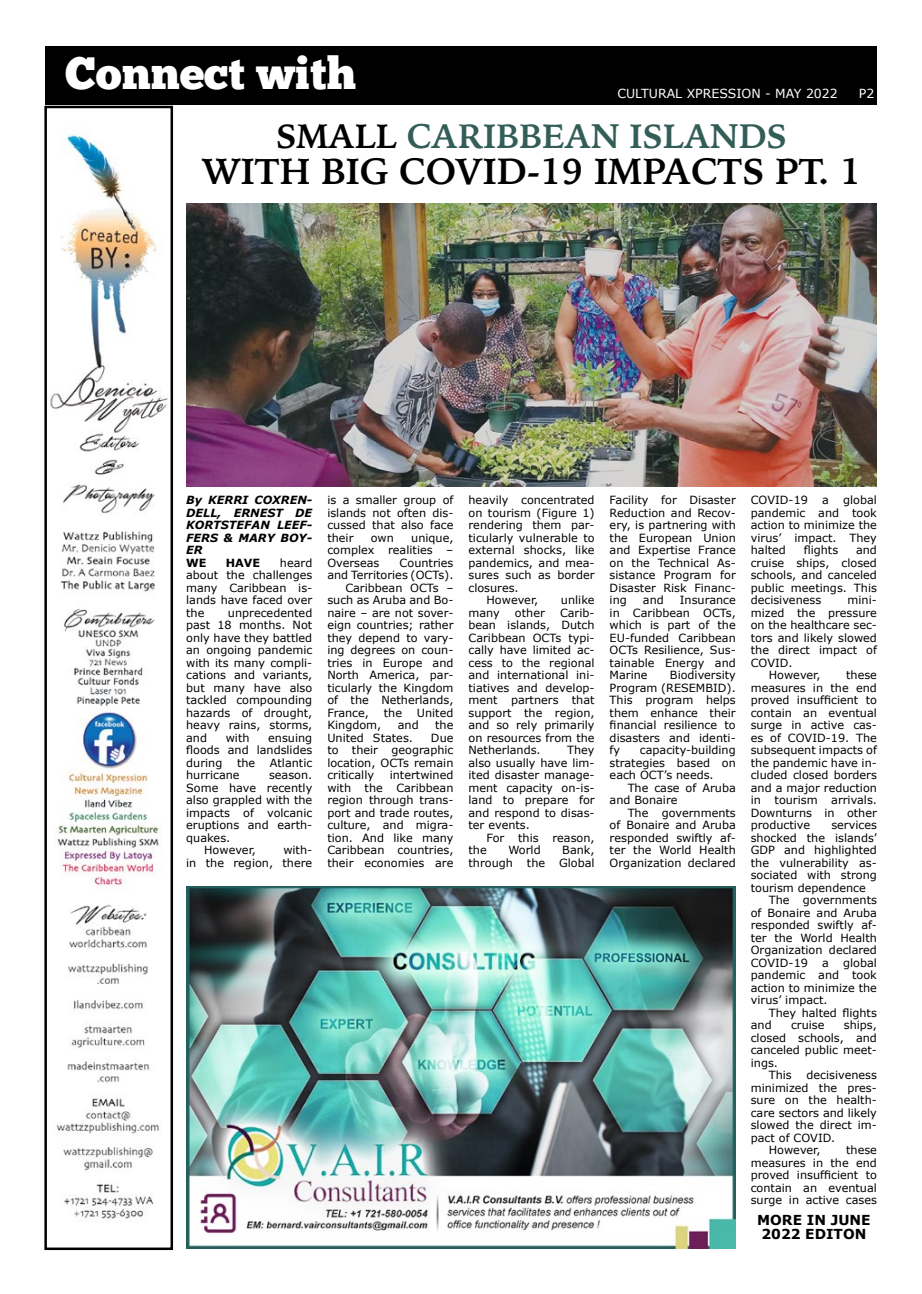
<style>
.page{position:relative;width:922px;height:1294px;background:#fff}
.page>*{position:absolute;margin:0;border:0;box-sizing:border-box;transform-origin:0 0}
.t1{font:45px "Chunk Five Ex";color:#fff}
.t2{font:700 36.25px "Iowan Old Style";color:#000}
.t3{font:700 33.75px "Iowan Old Style";color:#335d57}
.t4{font:700 13.75px/13.8px "Verdana";color:#000;text-align:center}
.t5{font:12.5px "Verdana";color:#fff}
.t6{font:11.25px/12.5px "Verdana";color:#000;text-align:justify}
.t7{font:italic 700 11.25px/12.5px "Verdana";color:#000;text-align:justify}
.t8{font:700 11.25px "Verdana";color:#000}
.s1{color:#000}
</style>
<div class="page">
<div style="left:45px;top:46px;width:831px;height:58px;background:#000"></div>
<img style="left:186px;top:204px;width:690px;height:282px">
<img style="left:50px;top:130px;width:118px;height:1089px">
<div style="left:44px;top:106px;width:129px;height:1143px;border:2px solid #000"></div>
<img style="left:186px;top:886px;width:549px;height:362px">
<h1 class="t1" style="left:65px;top:39px;width:292px">Connect with</h1>
<h3 class="t3" style="left:276px;top:105px;width:509px"><span class="s1">SMALL</span> CARIBBEAN ISLANDS</h3>
<h2 class="t2" style="left:202px;top:138px;width:661px">WITH BIG COVID-19 IMPACTS PT. 1</h2>
<p class="t5" style="left:617px;top:85px;width:222px">cultural xpression - May 2022</p>
<p class="t5" style="left:858px;top:85px;width:17px">P2</p>
<p class="t7" style="left:186px;top:494px;width:128px">By KERRI COXREN-DELL, ERNEST DE KORTSTEFAN LEEF-FERS &amp; MARY BOY-ER</p>
<p class="t8" style="left:186px;top:555px;width:22px">WE</p>
<p class="t8" style="left:226px;top:555px;width:36px">HAVE</p>
<p class="t6" style="left:186px;top:556px;width:128px;text-indent:94px">heard about the challenges many Caribbean is&shy;lands have faced over the</p>
<p class="t6" style="left:186px;top:606px;width:128px;text-indent:42px">unprecedented past 18 months. Not only have they battled an ongoing pandemic with its many compli&shy;cations and variants, but many have also tackled compounding hazards of drought, heavy rains, storms, and</p>
<p class="t6" style="left:226px;top:731px;width:25px">with</p>
<p class="t6" style="left:186px;top:731px;width:128px;text-indent:82px">ensuing floods and landslides during</p>
<p class="t6" style="left:237px;top:756px;width:20px">the</p>
<p class="t6" style="left:270px;top:756px;width:44px">Atlantic</p>
<p class="t6" style="left:186px;top:769px;width:55px">hurricane</p>
<p class="t6" style="left:269px;top:769px;width:45px">season.</p>
<p class="t6" style="left:186px;top:781px;width:128px">Some have recently</p>
<p class="t6" style="left:186px;top:794px;width:128px">also grappled with the</p>
<p class="t6" style="left:186px;top:806px;width:128px">impacts of volcanic</p>
<p class="t6" style="left:186px;top:819px;width:128px">eruptions and earth-</p>
<p class="t6" style="left:186px;top:831px;width:46px">quakes.</p>
<p class="t6" style="left:204px;top:844px;width:53px">However,</p>
<p class="t6" style="left:186px;top:844px;width:128px;text-align:right">with-<br>in the region, there</p>
<p class="t6" style="left:327px;top:494px;width:128px">is a smaller group of islands not often dis&shy;cussed that also face their</p>
<p class="t6" style="left:327px;top:531px;width:128px;text-indent:84px">unique, complex realities – Overseas</p>
<p class="t6" style="left:370px;top:531px;width:25px">own</p>
<p class="t6" style="left:399px;top:556px;width:55px">Countries</p>
<p class="t6" style="left:327px;top:569px;width:128px">and Territories (OCTs).</p>
<p class="t6" style="left:345px;top:581px;width:110px">Caribbean OCTs –</p>
<p class="t6" style="left:327px;top:594px;width:128px">such as Aruba and Bo-</p>
<p class="t6" style="left:327px;top:606px;width:128px">naire – are not sover-</p>
<p class="t6" style="left:327px;top:619px;width:128px">eign countries; rather</p>
<p class="t6" style="left:327px;top:631px;width:128px">they depend to vary-</p>
<p class="t6" style="left:327px;top:644px;width:128px">ing degrees on coun-</p>
<p class="t6" style="left:327px;top:656px;width:128px">tries in Europe and</p>
<p class="t6" style="left:327px;top:669px;width:128px">North America, par-</p>
<p class="t6" style="left:327px;top:681px;width:128px">ticularly the Kingdom</p>
<p class="t6" style="left:327px;top:694px;width:128px">of the Netherlands,</p>
<p class="t6" style="left:327px;top:706px;width:43px">France,</p>
<p class="t6" style="left:383px;top:706px;width:20px">the</p>
<p class="t6" style="left:417px;top:706px;width:38px">United</p>
<p class="t6" style="left:327px;top:719px;width:55px">Kingdom,</p>
<p class="t6" style="left:397px;top:719px;width:22px">and</p>
<p class="t6" style="left:435px;top:719px;width:20px">the</p>
<p class="t6" style="left:327px;top:731px;width:87px">United States.</p>
<p class="t6" style="left:327px;top:731px;width:128px;text-indent:104px">Due to their geographic location, OCTs remain critically</p>
<p class="t6" style="left:327px;top:769px;width:128px;text-indent:62px">intertwined with the Caribbean region through trans&shy;port and trade routes, culture, and migra&shy;tion. And like many Caribbean countries, their economies are</p>
<p class="t6" style="left:468px;top:494px;width:128px">heavily concentrated</p>
<p class="t6" style="left:468px;top:506px;width:128px">on tourism (Figure 1)</p>
<p class="t6" style="left:468px;top:519px;width:128px">rendering them par-</p>
<p class="t6" style="left:468px;top:531px;width:128px">ticularly vulnerable to</p>
<p class="t6" style="left:468px;top:544px;width:128px">external shocks, like</p>
<p class="t6" style="left:468px;top:556px;width:128px">pandemics, and mea-</p>
<p class="t6" style="left:468px;top:569px;width:128px">sures such as border</p>
<p class="t6" style="left:468px;top:581px;width:52px">closures.</p>
<p class="t6" style="left:486px;top:594px;width:53px">However,</p>
<p class="t6" style="left:561px;top:594px;width:35px">unlike</p>
<p class="t6" style="left:468px;top:606px;width:33px">many</p>
<p class="t6" style="left:515px;top:606px;width:31px">other</p>
<p class="t6" style="left:468px;top:606px;width:128px;text-indent:91px">Carib&shy;bean islands, Dutch Caribbean OCTs typi&shy;cally have limited ac&shy;cess to the regional and international ini&shy;tiatives and develop&shy;ment partners that support the region, and so rely primarily on resources from the Netherlands.</p>
<p class="t6" style="left:468px;top:744px;width:128px;text-indent:99px">They also usually have lim&shy;ited disaster manage&shy;ment capacity on-is&shy;land to prepare for and respond to disas&shy;ter events.</p>
<p class="t6" style="left:468px;top:831px;width:128px;text-indent:18px">For this reason, the</p>
<p class="t6" style="left:468px;top:844px;width:128px;text-align:right">Bank,<br>through the Global</p>
<p class="t6" style="left:508px;top:844px;width:34px">World</p>
<p class="t6" style="left:609px;top:494px;width:128px">Facility for Disaster Reduction and Recov&shy;ery, is partnering with the European Union and Expertise France on the Technical As&shy;sistance Program for Disaster Risk Financ&shy;ing</p>
<p class="t6" style="left:642px;top:594px;width:22px">and</p>
<p class="t6" style="left:609px;top:594px;width:128px;text-indent:70px">Insurance in Caribbean OCTs, which is part of the EU-funded Caribbean OCTs Resilience, Sus&shy;tainable Energy and Marine</p>
<p class="t6" style="left:609px;top:669px;width:128px;text-indent:60px">Biodiversity Program (RESEMBID).<br>This program helps them enhance their financial resilience to disasters and identi&shy;fy</p>
<p class="t6" style="left:609px;top:744px;width:128px;text-indent:30px">capacity-building strategies based on each OCT’s needs.</p>
<p class="t6" style="left:609px;top:781px;width:128px;text-indent:18px">The case of Aruba and Bonaire</p>
<p class="t6" style="left:609px;top:806px;width:128px;text-indent:18px">The governments of Bonaire and Aruba responded swiftly af&shy;ter the World Health Organization declared</p>
<p class="t6" style="left:750px;top:494px;width:128px;text-indent:92px">global pandemic and took action to minimize the virus’ impact. They halted</p>
<p class="t6" style="left:750px;top:494px;width:59px">COVID-19</p>
<p class="t6" style="left:822px;top:494px;width:8px">a</p>
<p class="t6" style="left:803px;top:544px;width:36px">flights</p>
<p class="t6" style="left:750px;top:544px;width:128px;text-indent:105px">and cruise ships, closed schools, and canceled public meetings. This decisiveness</p>
<p class="t6" style="left:847px;top:594px;width:31px">mini-</p>
<p class="t6" style="left:750px;top:606px;width:128px">mized the pressure</p>
<p class="t6" style="left:750px;top:619px;width:128px">on the healthcare sec-</p>
<p class="t6" style="left:750px;top:631px;width:128px">tors and likely slowed</p>
<p class="t6" style="left:750px;top:644px;width:128px">the direct impact of</p>
<p class="t6" style="left:750px;top:656px;width:43px">COVID.</p>
<p class="t6" style="left:768px;top:669px;width:53px">However,</p>
<p class="t6" style="left:750px;top:669px;width:128px;text-indent:95px">these measures in the end proved insufficient to contain an eventual surge in active cas&shy;es of COVID-19. The subsequent impacts of the pandemic have in&shy;cluded closed borders and a major reduction in tourism arrivals.<br>Downturns in other productive</p>
<p class="t6" style="left:831px;top:819px;width:47px">services</p>
<p class="t6" style="left:750px;top:831px;width:128px">shocked the islands’</p>
<p class="t6" style="left:750px;top:844px;width:128px">GDP and highlighted</p>
<p class="t6" style="left:750px;top:856px;width:128px">the vulnerability as-</p>
<p class="t6" style="left:750px;top:869px;width:128px">sociated with strong</p>
<p class="t6" style="left:750px;top:881px;width:116px">tourism dependence</p>
<p class="t6" style="left:768px;top:894px;width:110px">The governments</p>
<p class="t6" style="left:750px;top:906px;width:128px">of Bonaire and Aruba</p>
<p class="t6" style="left:750px;top:919px;width:128px">responded swiftly af-</p>
<p class="t6" style="left:750px;top:931px;width:128px">ter the World Health</p>
<p class="t6" style="left:750px;top:944px;width:128px">Organization declared</p>
<p class="t6" style="left:750px;top:956px;width:59px">COVID-19</p>
<p class="t6" style="left:822px;top:956px;width:8px">a</p>
<p class="t6" style="left:750px;top:956px;width:128px;text-indent:92px">global pandemic and took action to minimize the virus’ impact.</p>
<p class="t6" style="left:750px;top:1006px;width:128px;text-indent:18px">They halted flights and</p>
<p class="t6" style="left:790px;top:1019px;width:35px">cruise</p>
<p class="t6" style="left:843px;top:1019px;width:35px">ships,</p>
<p class="t6" style="left:750px;top:1031px;width:128px">closed schools, and</p>
<p class="t6" style="left:750px;top:1044px;width:128px">canceled public meet-</p>
<p class="t6" style="left:750px;top:1056px;width:29px">ings.</p>
<p class="t6" style="left:768px;top:1069px;width:24px">This</p>
<p class="t6" style="left:806px;top:1069px;width:72px">decisiveness</p>
<p class="t6" style="left:750px;top:1081px;width:128px">minimized the pres-</p>
<p class="t6" style="left:750px;top:1094px;width:128px">sure on the health-</p>
<p class="t6" style="left:750px;top:1106px;width:128px">care sectors and likely</p>
<p class="t6" style="left:750px;top:1119px;width:128px">slowed the direct im-</p>
<p class="t6" style="left:750px;top:1131px;width:86px">pact of COVID.</p>
<p class="t6" style="left:768px;top:1144px;width:53px">However,</p>
<p class="t6" style="left:750px;top:1144px;width:128px;text-indent:95px">these measures in the end proved insufficient to contain an eventual surge in active cases</p>
<p class="t4" style="left:757px;top:1213px;width:115px">MORE IN JUNE<br>2022 EDITON</p>
</div>
